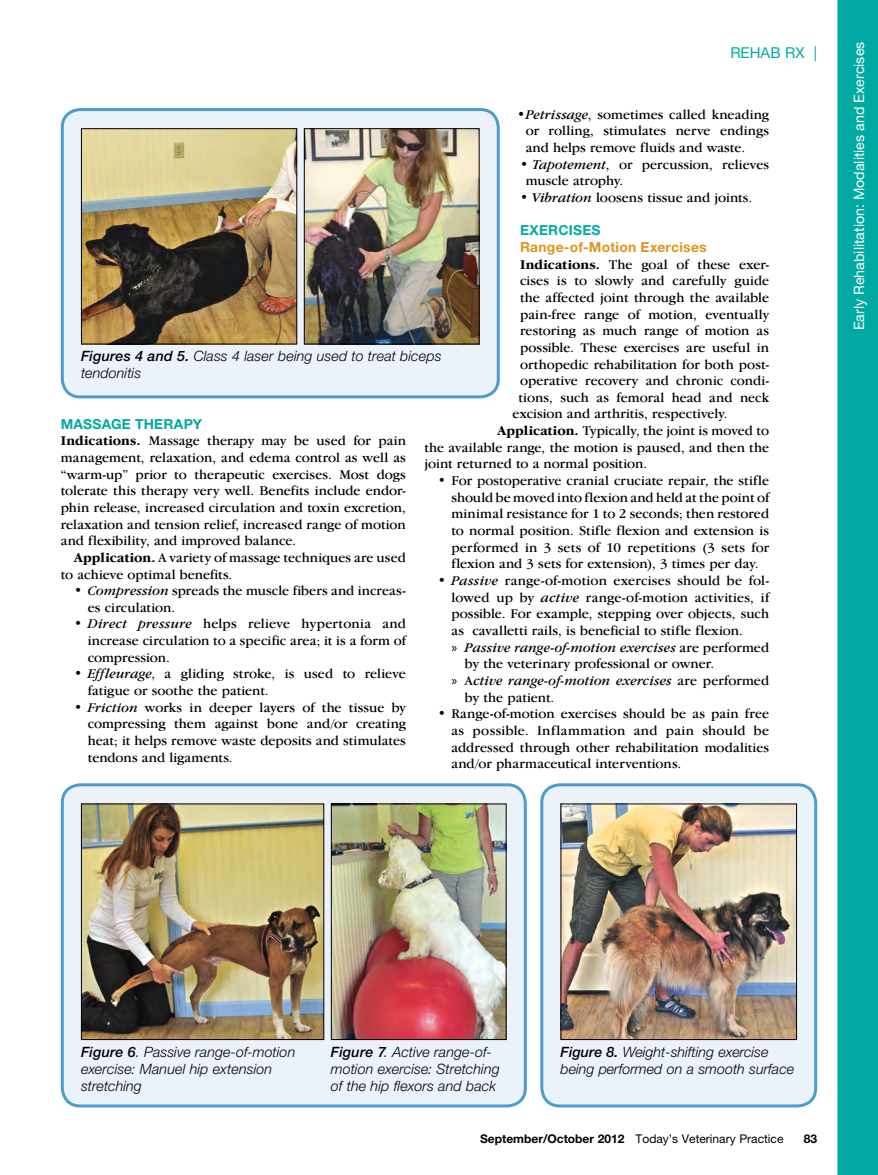
<style>
.page{position:relative;width:878px;height:1175px;background:#fff}
.page>*{position:absolute;margin:0;border:0;box-sizing:border-box;transform-origin:0 0}
.t1{font:15px "Helvetica Neue LT Std";color:#00aaa2}
.t2{font:italic 300 14.25px/17.1px "Helvetica Neue LT Std";letter-spacing:.005em;color:#000}
.t3{font:14.25px "Helvetica Neue LT Std";color:#fff}
.t4{font:13.8px/16.6px "Garamond IT Cby BT";letter-spacing:.005em;color:#000;text-align:justify}
.t5{font:italic 13.8px "Garamond IT Cby BT";letter-spacing:.005em;color:#000}
.t6{font:700 13.8px "Helvetica Neue LT Std";letter-spacing:.015em;color:#df941f}
.t7{font:700 13.8px "Helvetica Neue LT Std";letter-spacing:.015em;color:#00aaa2}
.t8{font:12px "Helvetica Neue LT Std";color:#000}
.t9{font:700 12px "Helvetica Neue LT Std";color:#000}
.s1{font-style:italic}
.s2{font-weight:700}
.s3{font-family:"Myriad Pro";font-style:normal}
.s4{font-style:normal}
.s5{font-weight:500}
</style>
<div class="page">
<div style="left:837px;top:0;width:41px;height:1174px;background:#00aaa2"></div>
<div style="left:62px;top:110px;width:436px;height:287px;background:#ebf2f9;border-radius:18px"></div>
<div style="left:61px;top:108px;width:439px;height:290px;border:3px solid #4c9ccd;border-radius:18px"></div>
<img style="left:83px;top:130px;width:212px;height:212px">
<div style="left:81px;top:128px;width:216px;height:216px;border:1px solid #000"></div>
<img style="left:306px;top:130px;width:171px;height:212px">
<div style="left:304px;top:128px;width:175px;height:216px;border:1px solid #000"></div>
<div style="left:62px;top:784px;width:463px;height:322px;background:#ebf2f9;border-radius:18px"></div>
<div style="left:61px;top:783px;width:465px;height:324px;border:3px solid #4c9ccd;border-radius:18px"></div>
<img style="left:83px;top:805px;width:239px;height:233px">
<div style="left:81px;top:803px;width:243px;height:237px;border:1px solid #000"></div>
<img style="left:333px;top:805px;width:171px;height:233px">
<div style="left:331px;top:803px;width:175px;height:237px;border:1px solid #000"></div>
<div style="left:542px;top:784px;width:273px;height:322px;background:#ebf2f9;border-radius:18px"></div>
<div style="left:540px;top:783px;width:277px;height:324px;border:3px solid #4c9ccd;border-radius:18px"></div>
<img style="left:562px;top:805px;width:232px;height:233px">
<p class="t1" style="left:730px;top:44px;width:88px">Rehab RX |</p>
<p class="t4" style="left:525px;top:107px;width:245px;text-indent:-9px">• <span class="s1">Petrissage</span>, sometimes called kneading or rolling, stimulates nerve endings and helps remove fluids and waste.</p>
<p class="t4" style="left:525px;top:157px;width:245px;text-indent:-6px">• <span class="s1">Tapotement</span>, or percussion, relieves muscle atrophy.</p>
<p class="t4" style="left:520px;top:190px;width:234px">• <span class="s1">Vibration</span> loosens tissue and joints.</p>
<p class="t7" style="left:520px;top:222px;width:82px">EXERCISES</p>
<p class="t6" style="left:520px;top:239px;width:188px">Range-of-Motion Exercises</p>
<p class="t4" style="left:520px;top:257px;width:251px"><span class="s2">Indications.</span> The goal of these exer-</p>
<p class="t4" style="left:520px;top:274px;width:250px">cises is to slowly and carefully guide</p>
<p class="t4" style="left:520px;top:290px;width:251px">the affected joint through the available</p>
<p class="t4" style="left:520px;top:307px;width:250px">pain-free range of motion, eventually</p>
<p class="t4" style="left:520px;top:323px;width:250px">restoring as much range of motion as</p>
<p class="t4" style="left:520px;top:340px;width:250px">possible. These exercises are useful in</p>
<p class="t4" style="left:520px;top:357px;width:251px">orthopedic rehabilitation for both post-</p>
<p class="t4" style="left:520px;top:373px;width:251px">operative recovery and chronic condi-</p>
<p class="t4" style="left:518px;top:390px;width:252px">tions, such as femoral head and neck</p>
<p class="t4" style="left:512px;top:407px;width:217px">excision and arthritis, respectively.</p>
<p class="t4" style="left:497px;top:423px;width:273px"><span class="s2">Application.</span> Typically, the joint is moved to</p>
<p class="t4" style="left:424px;top:440px;width:346px">the available range, the motion is paused, and then the</p>
<p class="t4" style="left:424px;top:457px;width:224px">joint returned to a normal position.</p>
<p class="t4" style="left:451px;top:473px;width:319px;text-indent:-14px">• For postoperative cranial cruciate repair, the stifle should be moved into flexion and held at the point of minimal resistance for 1 to 2 seconds; then restored to normal position. Stifle flexion and extension is performed in 3 sets of 10 repetitions (3 sets for flexion and 3 sets for extension), 3 times per day.</p>
<p class="t4" style="left:438px;top:573px;width:333px">• <span class="s1">Passive</span> range-of-motion exercises should be fol-</p>
<p class="t4" style="left:451px;top:590px;width:319px">lowed up by <span class="s1">active</span> range-of-motion activities, if</p>
<p class="t4" style="left:451px;top:607px;width:319px">possible. For example, stepping over objects, such</p>
<p class="t4" style="left:451px;top:623px;width:293px">as cavalletti rails, is beneficial to stifle flexion.</p>
<p class="t5" style="left:451px;top:639px;width:319px"><span class="s3">»</span> Passive range-of-motion exercises <span class="s4">are performed</span></p>
<p class="t4" style="left:465px;top:656px;width:251px">by the veterinary professional or owner.</p>
<p class="t5" style="left:451px;top:672px;width:319px"><span class="s3">»</span> <span class="s4">A</span>ctive range-of-motion exercises <span class="s4">are performed</span></p>
<p class="t4" style="left:465px;top:690px;width:91px">by the patient.</p>
<p class="t4" style="left:451px;top:706px;width:319px;text-indent:-14px">• Range-of-motion exercises should be as pain free as possible. Inflammation and pain should be addressed through other rehabilitation modalities and/or pharmaceutical interventions.</p>
<p class="t2" style="left:81px;top:349px;width:362px"><span class="s5">Figures 4 and 5.</span> Class 4 laser being used to treat biceps tendonitis</p>
<p class="t7" style="left:61px;top:416px;width:143px">MASSAGE THERAPY</p>
<p class="t4" style="left:61px;top:434px;width:347px"><span class="s2">Indications.</span> Massage therapy may be used for pain</p>
<p class="t4" style="left:61px;top:450px;width:346px">management, relaxation, and edema control as well as</p>
<p class="t4" style="left:61px;top:467px;width:346px">“warm-up” prior to therapeutic exercises. Most dogs</p>
<p class="t4" style="left:61px;top:483px;width:347px">tolerate this therapy very well. Benefits include endor-</p>
<p class="t4" style="left:61px;top:500px;width:347px">phin release, increased circulation and toxin excretion,</p>
<p class="t4" style="left:61px;top:517px;width:346px">relaxation and tension relief, increased range of motion</p>
<p class="t4" style="left:61px;top:533px;width:237px">and flexibility, and improved balance.</p>
<p class="t4" style="left:74px;top:550px;width:333px"><span class="s2">Application.</span> A variety of massage techniques are used</p>
<p class="t4" style="left:61px;top:567px;width:173px">to achieve optimal benefits.</p>
<p class="t4" style="left:88px;top:583px;width:320px;text-indent:-14px">• <span class="s1">Compression</span> spreads the muscle fibers and increas&shy;es circulation.</p>
<p class="t4" style="left:88px;top:617px;width:320px;text-indent:-14px">• <span class="s1">Direct pressure</span> helps relieve hypertonia and increase circulation to a specific area; it is a form of compression.</p>
<p class="t4" style="left:88px;top:667px;width:319px;text-indent:-14px">• <span class="s1">Effleurage</span>, a gliding stroke, is used to relieve fatigue or soothe the patient.</p>
<p class="t4" style="left:88px;top:700px;width:320px;text-indent:-14px">• <span class="s1">Friction</span> works in deeper layers of the tissue by compressing them against bone and/or creating heat; it helps remove waste deposits and stimulates tendons and ligaments.</p>
<p class="t3" style="left:850px;top:330px;width:290px;rotate:-90deg">early Rehabilitation: Modalities and exercises</p>
<p class="t2" style="left:81px;top:1044px;width:216px"><span class="s5">Figure 6</span>. Passive range-of-motion exercise: Manuel hip extension stretching</p>
<p class="t2" style="left:560px;top:1044px;width:235px"><span class="s5">Figure 8.</span> Weight-shifting exercise being performed on a smooth surface</p>
<p class="t2" style="left:331px;top:1044px;width:170px"><span class="s5">Figure 7</span>. Active range-of&shy;motion exercise: Stretching of the hip flexors and back</p>
<p class="t8" style="left:480px;top:1131px;width:305px"><span class="s2">September/October 2012</span> Today’s Veterinary Practice</p>
<p class="t9" style="left:803px;top:1131px;width:15px">83</p>
</div>
